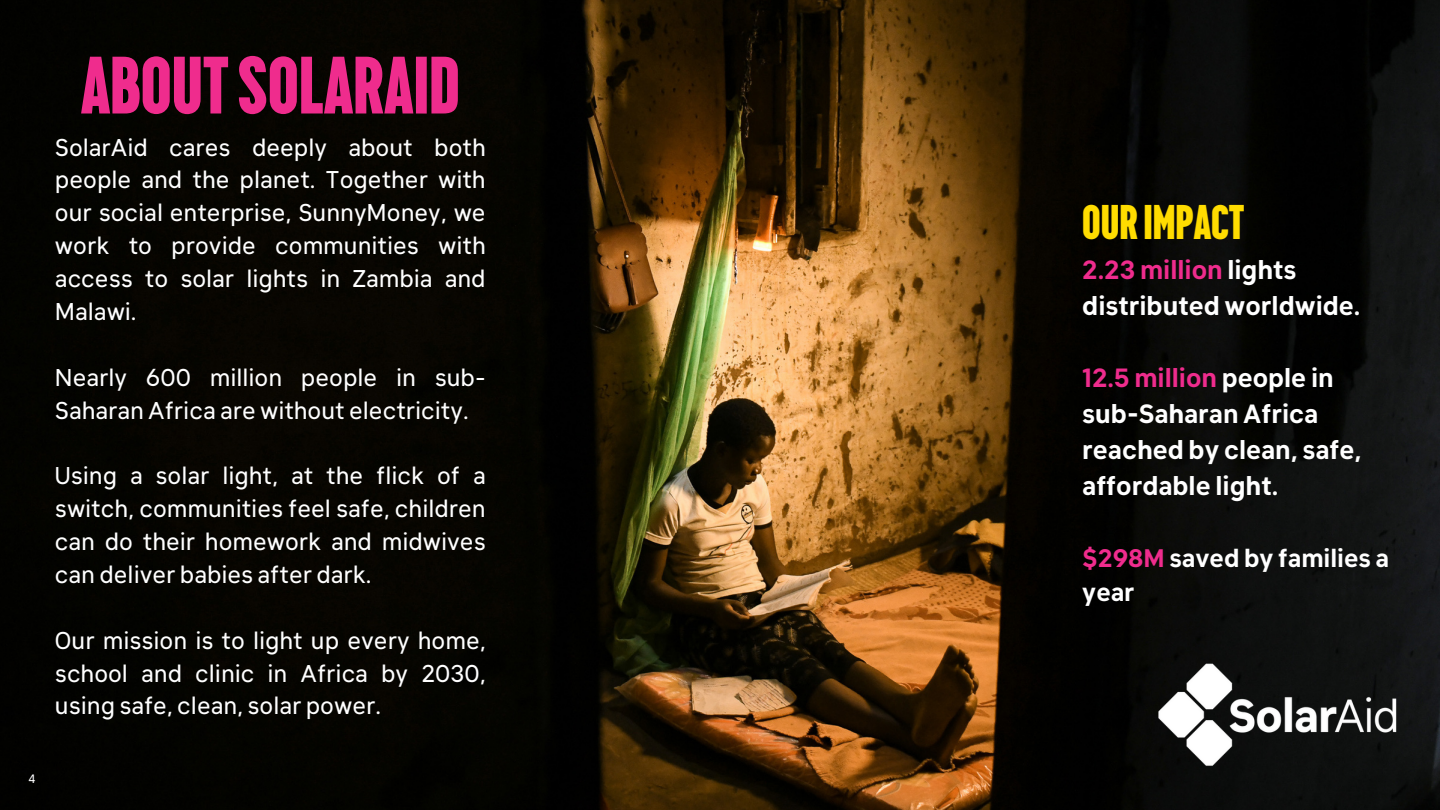
<style>
.page{position:relative;width:1440px;height:810px;background:#fff}
.page>*{position:absolute;margin:0;border:0;box-sizing:border-box;transform-origin:0 0}
.t1{font:900 80px "Graph FF Condensed";color:#ef2c8d}
.t2{font:900 48px "Graph FF Condensed";color:#ffdc00}
.t3{font:700 26px/36px "Klima";color:#fff}
.t4{font:700 25px/34.5px "Klima";color:#fff}
.t5{font:23.9px/32.9px "Klima";color:#fff;text-align:justify}
.t6{font:12px "Klima";color:#fff}
.s1{color:#ef2c8d}
</style>
<div class="page">
<img style="left:0;top:0;width:1440px;height:810px">
<img style="left:1113px;top:618px;width:327px;height:192px">
<h1 class="t1" style="left:81px;top:39px;width:380px">ABOUTSOLARAID</h1>
<p class="t5" style="left:55px;top:131px;width:432px">SolarAid cares deeply about both people and the planet. Together with our social enterprise, SunnyMoney, we work to provide communities with access to solar lights in Zambia and Malawi.</p>
<p class="t5" style="left:55px;top:361px;width:432px">Nearly 600 million people in sub-<br>Saharan Africa are without electricity.</p>
<p class="t5" style="left:55px;top:460px;width:432px">Using a solar light, at the flick of a switch, communities feel safe, children can do their homework and midwives can deliver babies after dark.</p>
<p class="t5" style="left:55px;top:624px;width:432px">Our mission is to light up every home, school and clinic in Africa by 2030, using safe, clean, solar power.</p>
<p class="t6" style="left:28px;top:772px;width:9px">4</p>
<p class="t2" style="left:1082px;top:194px;width:164px">OURIMPACT</p>
<p class="t3" style="left:1082px;top:252px;width:280px"><span class="s1">2.23 million</span> lights distributed worldwide.</p>
<p class="t3" style="left:1082px;top:360px;width:280px"><span class="s1">12.5 million</span> people in sub-Saharan Africa reached by clean, safe, affordable light.</p>
<p class="t4" style="left:1082px;top:541px;width:308px"><span class="s1">$298M</span> saved by families a year</p>
</div>
